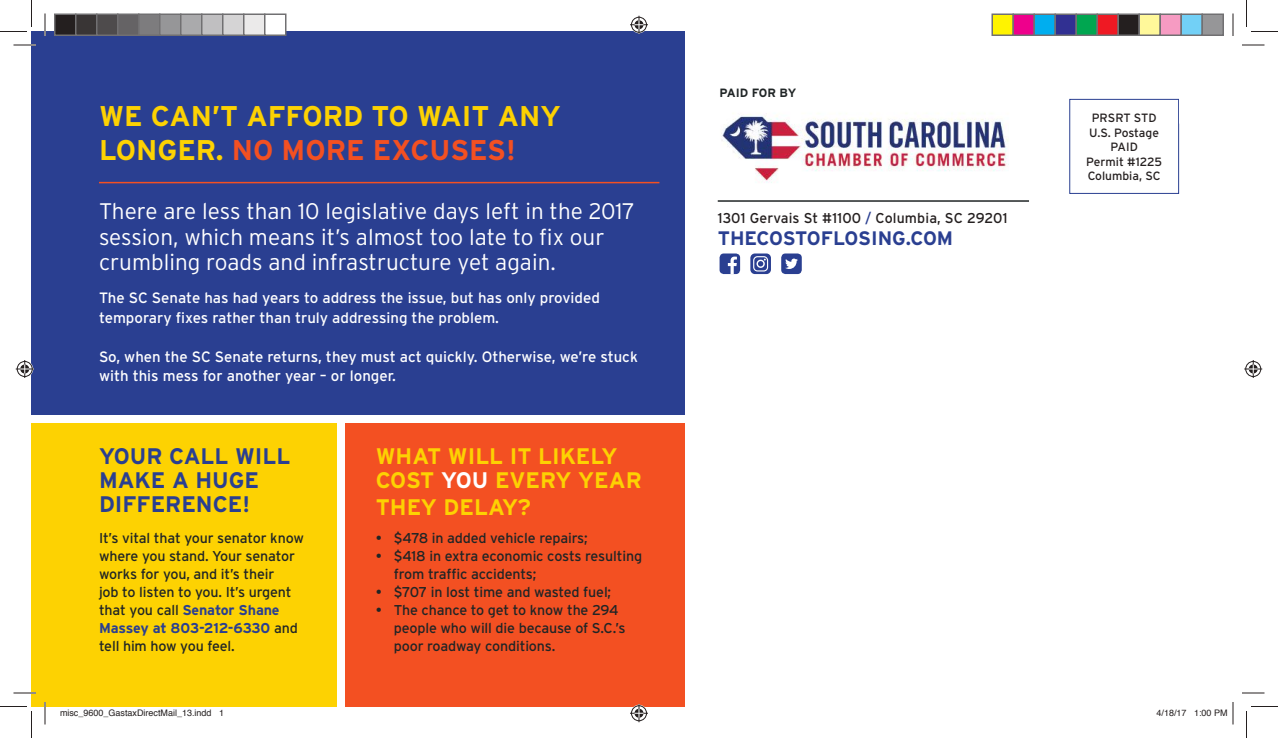
<style>
.page{position:relative;width:1278px;height:738px;background:#fff}
.page>*{position:absolute;margin:0;border:0;box-sizing:border-box;transform-origin:0 0}
.t1{font:700 28.5px/34.2px "Interstate";color:#fdd202}
.t2{font:300 22.5px/25.5px "Interstate";color:#fff}
.t3{font:700 22.5px/24px "Interstate";color:#fdd202}
.t4{font:700 22.5px/24px "Interstate";color:#2a3f91}
.t5{font:700 19.5px "Interstate";letter-spacing:-.005em;color:#2a3f91}
.t6{font:15px/19.5px "Interstate";color:#fff}
.t7{font:14.25px/18px "Interstate";letter-spacing:-.01em;color:#202526}
.t8{font:14.25px "Interstate";letter-spacing:.01em;color:#241f1f}
.t9{font:12px/14.4px "Interstate";color:#241f1f;text-align:center}
.t10{font:700 12px "Interstate";letter-spacing:-.015em;color:#202526}
.t11{font:9px "Helvetica";color:#241f1f}
.s1{color:#f35022}
.s2{font-weight:700;color:#2a3f91}
.s3{color:#fff}
.s4{color:#2a3f91}
</style>
<div class="page">
<div style="left:32px;top:32px;width:653px;height:383px;background:#2a3f91"></div>
<div style="left:32px;top:423px;width:306px;height:283px;background:#fdd202"></div>
<div style="left:346px;top:423px;width:339px;height:283px;background:#f35022"></div>
<div style="left:1069px;top:99px;width:110px;height:95px;border:1px solid #2a3f91"></div>
<img style="left:721px;top:113px;width:288px;height:70px">
<hr style="left:718px;top:200px;width:311px;height:2px;background:#202526">
<div style="left:720px;top:254px;width:20px;height:20px;background:#2a3f91;border-radius:4px"></div>
<div style="left:750px;top:254px;width:21px;height:20px;background:#2a3f91;border-radius:4px"></div>
<div style="left:781px;top:254px;width:21px;height:20px;background:#2a3f91;border-radius:4px"></div>
<svg style="left:728px;top:257px;width:9px;height:17px"></svg>
<svg style="left:753px;top:256px;width:15px;height:16px"></svg>
<svg style="left:785px;top:259px;width:13px;height:10px"></svg>
<hr style="left:99px;top:182px;width:560px;height:1px;background:#f35022">
<hr style="left:14px;top:44px;width:22px;height:2px;background:#fff">
<hr style="left:14px;top:692px;width:22px;height:2px;background:#fff">
<hr style="left:44px;top:14px;width:2px;height:22px;background:#fff">
<hr style="left:44px;top:702px;width:2px;height:22px;background:#fff">
<svg style="left:14px;top:45px;width:22px;height:1px"></svg>
<svg style="left:1242px;top:45px;width:22px;height:1px"></svg>
<svg style="left:14px;top:693px;width:22px;height:1px"></svg>
<svg style="left:1242px;top:693px;width:22px;height:1px"></svg>
<svg style="left:45px;top:14px;width:1px;height:22px"></svg>
<svg style="left:45px;top:702px;width:1px;height:22px"></svg>
<svg style="left:1233px;top:14px;width:1px;height:22px"></svg>
<svg style="left:0;top:0;width:32px;height:32px"></svg>
<svg style="left:0;top:706px;width:32px;height:32px"></svg>
<svg style="left:1246px;top:0;width:32px;height:32px"></svg>
<svg style="left:1246px;top:706px;width:32px;height:32px"></svg>
<svg style="left:630px;top:16px;width:18px;height:18px"></svg>
<svg style="left:630px;top:704px;width:18px;height:18px"></svg>
<svg style="left:16px;top:360px;width:18px;height:18px"></svg>
<svg style="left:1244px;top:360px;width:18px;height:18px"></svg>
<div style="left:55px;top:14px;width:21px;height:21px;background:#241f1f"></div>
<div style="left:54px;top:14px;width:22px;height:22px;border:2px solid #717072"></div>
<div style="left:76px;top:14px;width:21px;height:21px;background:#393535"></div>
<div style="left:75px;top:14px;width:23px;height:22px;border:2px solid #717072"></div>
<div style="left:97px;top:14px;width:21px;height:21px;background:#4e4b4c"></div>
<div style="left:96px;top:14px;width:22px;height:22px;border:2px solid #717072"></div>
<div style="left:118px;top:14px;width:21px;height:21px;background:#656365"></div>
<div style="left:117px;top:14px;width:23px;height:22px;border:2px solid #717072"></div>
<div style="left:139px;top:14px;width:21px;height:21px;background:#7d7c7e"></div>
<div style="left:138px;top:14px;width:22px;height:22px;border:2px solid #717072"></div>
<div style="left:160px;top:14px;width:21px;height:21px;background:#969698"></div>
<div style="left:159px;top:14px;width:23px;height:22px;border:2px solid #717072"></div>
<div style="left:181px;top:14px;width:21px;height:21px;background:#aaaaac"></div>
<div style="left:180px;top:14px;width:22px;height:22px;border:2px solid #717072"></div>
<div style="left:202px;top:14px;width:21px;height:21px;background:#c0bfc1"></div>
<div style="left:201px;top:14px;width:23px;height:22px;border:2px solid #717072"></div>
<div style="left:223px;top:14px;width:21px;height:21px;background:#d5d4d5"></div>
<div style="left:222px;top:14px;width:22px;height:22px;border:2px solid #717072"></div>
<div style="left:244px;top:14px;width:21px;height:21px;background:#ebeaea"></div>
<div style="left:243px;top:14px;width:23px;height:22px;border:2px solid #717072"></div>
<div style="left:265px;top:14px;width:21px;height:21px;background:#fff"></div>
<div style="left:264px;top:14px;width:22px;height:22px;border:2px solid #717072"></div>
<div style="left:992px;top:14px;width:21px;height:21px;background:#fff300"></div>
<div style="left:992px;top:14px;width:22px;height:22px;border:2px solid #717072"></div>
<div style="left:1013px;top:14px;width:21px;height:21px;background:#ee008c"></div>
<div style="left:1012px;top:14px;width:23px;height:22px;border:2px solid #717072"></div>
<div style="left:1034px;top:14px;width:21px;height:21px;background:#00aeef"></div>
<div style="left:1034px;top:14px;width:22px;height:22px;border:2px solid #717072"></div>
<div style="left:1055px;top:14px;width:21px;height:21px;background:#313092"></div>
<div style="left:1054px;top:14px;width:23px;height:22px;border:2px solid #717072"></div>
<div style="left:1076px;top:14px;width:21px;height:21px;background:#00a650"></div>
<div style="left:1076px;top:14px;width:22px;height:22px;border:2px solid #717072"></div>
<div style="left:1097px;top:14px;width:21px;height:21px;background:#ef1923"></div>
<div style="left:1096px;top:14px;width:23px;height:22px;border:2px solid #717072"></div>
<div style="left:1118px;top:14px;width:21px;height:21px;background:#241f1f"></div>
<div style="left:1118px;top:14px;width:22px;height:22px;border:2px solid #717072"></div>
<div style="left:1139px;top:14px;width:21px;height:21px;background:#fff89a"></div>
<div style="left:1138px;top:14px;width:23px;height:22px;border:2px solid #717072"></div>
<div style="left:1160px;top:14px;width:21px;height:21px;background:#f69bc2"></div>
<div style="left:1160px;top:14px;width:22px;height:22px;border:2px solid #717072"></div>
<div style="left:1181px;top:14px;width:21px;height:21px;background:#72d0f6"></div>
<div style="left:1180px;top:14px;width:23px;height:22px;border:2px solid #717072"></div>
<div style="left:1202px;top:14px;width:21px;height:21px;background:#969698"></div>
<div style="left:1202px;top:14px;width:22px;height:22px;border:2px solid #717072"></div>
<svg style="left:60px;top:706px;width:152px;height:1px"></svg>
<svg style="left:1232px;top:702px;width:2px;height:22px"></svg>
<h1 class="t1" style="left:99px;top:99px;width:463px">WE CAN’T AFFORD TO WAIT ANY<br>LONGER. <span class="s1">NO MORE EXCUSES!</span></h1>
<h2 class="t2" style="left:99px;top:199px;width:538px">There are less than 10 legislative days left in the 2017 session, which means it’s almost too late to fix our crumbling roads and infrastructure yet again.</h2>
<p class="t6" style="left:99px;top:288px;width:503px">The SC Senate has had years to address the issue, but has only provided temporary fixes rather than truly addressing the problem.</p>
<p class="t6" style="left:99px;top:347px;width:541px">So, when the SC Senate returns, they must act quickly. Otherwise, we’re stuck with this mess for another year – or longer.</p>
<h2 class="t4" style="left:99px;top:444px;width:193px">YOUR CALL WILL<br>MAKE A HUGE<br>DIFFERENCE!</h2>
<p class="t7" style="left:99px;top:529px;width:206px">It’s vital that your senator know where you stand. Your senator works for you, and it’s their<br>job to listen to you. It’s urgent that you call <span class="s2">Senator Shane<br>Massey at 803-212-6330</span> and tell him how you feel.</p>
<h2 class="t3" style="left:376px;top:444px;width:267px">WHAT WILL IT LIKELY<br>COST <span class="s3">YOU</span> EVERY YEAR</h2>
<h2 class="t3" style="left:376px;top:495px;width:157px">THEY DELAY?</h2>
<p class="t7" style="left:376px;top:529px;width:214px">• $478 in added vehicle repairs;</p>
<p class="t7" style="left:394px;top:547px;width:250px;text-indent:-18px">• $418 in extra economic costs resulting from traffic accidents;</p>
<p class="t7" style="left:376px;top:583px;width:237px">• $707 in lost time and wasted fuel;</p>
<p class="t7" style="left:394px;top:601px;width:233px;text-indent:-18px">• The chance to get to know the 294 people who will die because of S.C.’s poor roadway conditions.</p>
<p class="t10" style="left:720px;top:86px;width:78px">PAID FOR BY</p>
<p class="t8" style="left:718px;top:210px;width:291px">1301 Gervais St #1100 <span class="s4">/</span> Columbia, SC 29201</p>
<h3 class="t5" style="left:718px;top:227px;width:237px">THECOSTOFLOSING.COM</h3>
<p class="t9" style="left:1086px;top:111px;width:77px">PRSRT STD<br>U.S. Postage<br>PAID<br>Permit #1225<br>Columbia, SC</p>
<p class="t11" style="left:60px;top:705px;width:166px">misc_9600_GastaxDirectMail_13.indd 1</p>
<p class="t11" style="left:1156px;top:705px;width:73px">4/18/17 1:00 PM</p>
</div>
